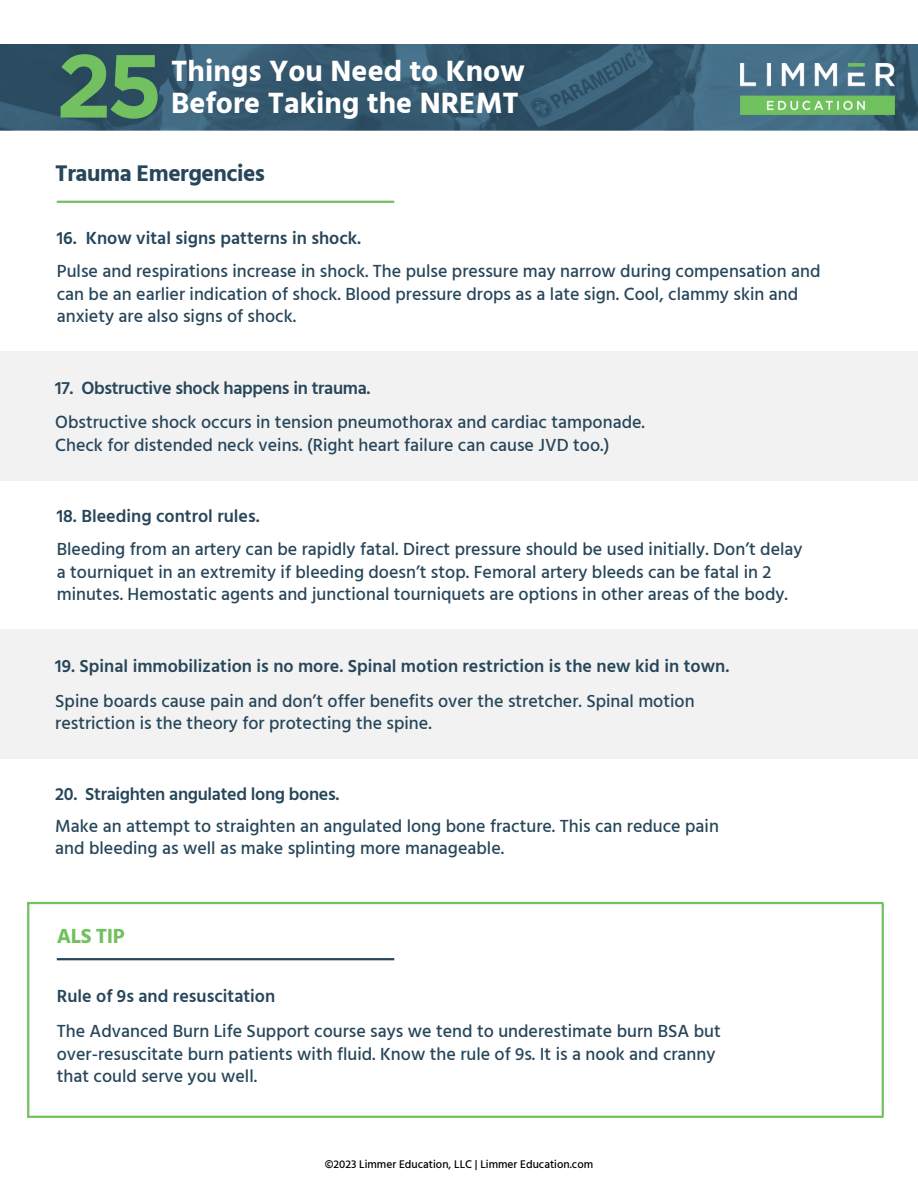
<style>
.page{position:relative;width:918px;height:1188px;background:#fff}
.page>*{position:absolute;margin:0;border:0;box-sizing:border-box;transform-origin:0 0}
.t1{font:700 89.25px "Gotham";color:#72c05f}
.t2{font:700 30.15px "Hind Guntur";color:#fff}
.t3{font:700 23.25px "Hind Guntur";letter-spacing:-.02em;color:#27465a}
.t4{font:700 21px "Hind Guntur";letter-spacing:-.02em;color:#72c05f}
.t5{font:500 18px/22.5px "Hind Guntur";color:#27465a}
.t6{font:600 18px "Hind Guntur";color:#27465a}
.t7{font:600 18px "Hind Guntur";letter-spacing:-.02em;color:#27465a}
.t8{font:500 11.4px "Hind Guntur";color:#000}
</style>
<div class="page">
<div style="left:0;top:352px;width:918px;height:129px;background:#f2f2f2"></div>
<div style="left:0;top:630px;width:918px;height:129px;background:#f2f2f2"></div>
<hr style="left:57px;top:201px;width:337px;height:2px;background:#72c05f">
<hr style="left:57px;top:958px;width:337px;height:2px;background:#27465a">
<hr style="left:27px;top:902px;width:856px;height:2px;background:#72c05f">
<hr style="left:27px;top:1116px;width:856px;height:2px;background:#72c05f">
<hr style="left:882px;top:903px;width:2px;height:214px;background:#72c05f">
<hr style="left:27px;top:903px;width:2px;height:213px;background:#72c05f">
<img style="left:0;top:44px;width:918px;height:87px">
<img style="left:740px;top:64px;width:154px;height:50px">
<h1 class="t1" style="left:56px;top:32px;width:108px">25</h1>
<h2 class="t2" style="left:171px;top:53px;width:355px">Things You Need to Know</h2>
<h2 class="t2" style="left:171px;top:85px;width:349px">Before Taking the NREMT</h2>
<p class="t3" style="left:55px;top:160px;width:211px">Trauma Emergencies</p>
<p class="t6" style="left:57px;top:227px;width:306px">16. Know vital signs patterns in shock.</p>
<p class="t5" style="left:57px;top:260px;width:765px">Pulse and respirations increase in shock. The pulse pressure may narrow during compensation and can be an earlier indication of shock. Blood pressure drops as a late sign. Cool, clammy skin and anxiety are also signs of shock.</p>
<p class="t7" style="left:55px;top:377px;width:317px">17. Obstructive shock happens in trauma.</p>
<p class="t5" style="left:55px;top:411px;width:591px">Obstructive shock occurs in tension pneumothorax and cardiac tamponade.<br>Check for distended neck veins. (Right heart failure can cause JVD too.)</p>
<p class="t6" style="left:57px;top:505px;width:205px">18. Bleeding control rules.</p>
<p class="t5" style="left:57px;top:538px;width:747px">Bleeding from an artery can be rapidly fatal. Direct pressure should be used initially. Don’t delay a tourniquet in an extremity if bleeding doesn’t stop. Femoral artery bleeds can be fatal in 2 minutes. Hemostatic agents and junctional tourniquets are options in other areas of the body.</p>
<p class="t6" style="left:55px;top:655px;width:676px">19. Spinal immobilization is no more. Spinal motion restriction is the new kid in town.</p>
<p class="t5" style="left:55px;top:689px;width:641px">Spine boards cause pain and don’t offer benefits over the stretcher. Spinal motion restriction is the theory for protecting the spine.</p>
<p class="t7" style="left:55px;top:783px;width:286px">20. Straighten angulated long bones.</p>
<p class="t5" style="left:55px;top:814px;width:665px">Make an attempt to straighten an angulated long bone fracture. This can reduce pain and bleeding as well as make splinting more manageable.</p>
<p class="t4" style="left:57px;top:923px;width:69px">ALS TIP</p>
<p class="t6" style="left:57px;top:986px;width:220px">Rule of 9s and resuscitation</p>
<p class="t5" style="left:57px;top:1020px;width:666px">The Advanced Burn Life Support course says we tend to underestimate burn BSA but over-resuscitate burn patients with fluid. Know the rule of 9s. It is a nook and cranny that could serve you well.</p>
<p class="t8" style="left:325px;top:1157px;width:270px">©2023 Limmer Education, LLC | Limmer Education.com</p>
</div>
